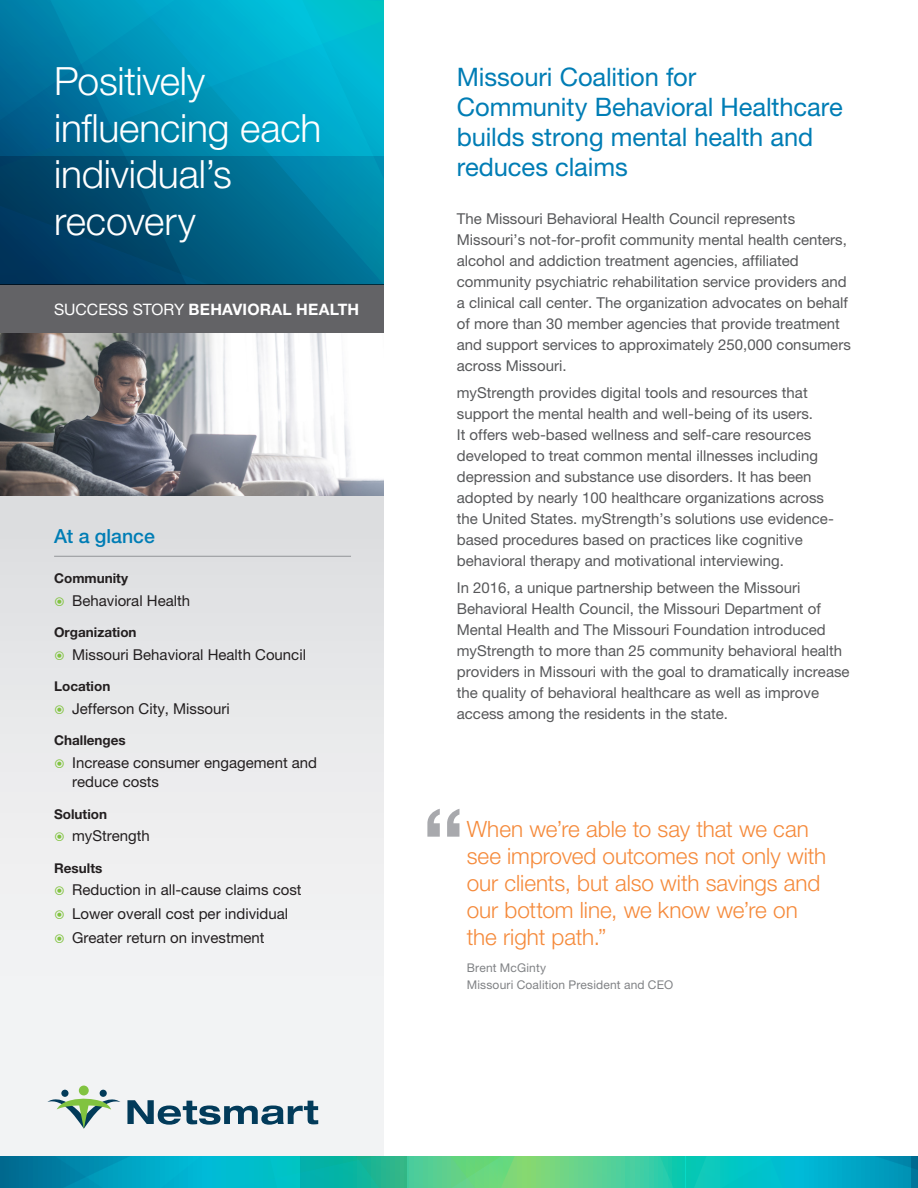
<style>
.page{position:relative;width:918px;height:1188px;background:#fff}
.page>*{position:absolute;margin:0;border:0;box-sizing:border-box;transform-origin:0 0}
.t1{font:500 99px "Helvetica Neue LT Pro";color:#a8a9ad}
.t2{font:300 39px/46.5px "Helvetica Neue LT Pro";letter-spacing:-.005em;color:#fff}
.Title_right_column{font:25.5px/30px "Helvetica Neue LT Pro";letter-spacing:-.005em;color:#007db5}
.Quotation{font:300 22.5px/27px "Helvetica Neue LT Pro";letter-spacing:-.005em;color:#f58a3b}
.t3{font:500 19.5px "Helvetica Neue LT Pro";color:#007db5}
.t4{font:700 15.75px "Helvetica Neue LT Pro";letter-spacing:.01em;color:#fff}
.Intro_copy{font:15px/21px "Helvetica Neue LT Pro";color:#57585a}
.t5{font:15px/19.5px "Helvetica Neue LT Pro";color:#231f20}
.black_subhead_2{font:700 13.5px "Helvetica Neue LT Pro";color:#231f20}
.Quote_name{font:12px "Helvetica Neue LT Pro";letter-spacing:.015em;color:#808285}
.s1{font-weight:400}
</style>
<div class="page">
<div style="left:0;top:487px;width:383px;height:701px;background:linear-gradient(to bottom,#dedfe1,#f8f9fa)"></div>
<svg style="left:127px;top:1100px;width:191px;height:25px"></svg>
<div style="left:61px;top:1090px;width:8px;height:7px;background:#023b5a;border-radius:50%"></div>
<div style="left:100px;top:1090px;width:7px;height:7px;background:#023b5a;border-radius:50%"></div>
<svg style="left:47px;top:1094px;width:73px;height:34px"></svg>
<div style="left:79px;top:1086px;width:10px;height:9px;background:#81c340;border-radius:50%"></div>
<svg style="left:0;top:1157px;width:918px;height:31px;background:#1db6ac"></svg>
<div style="left:0;top:284px;width:383px;height:50px;background:#636366"></div>
<svg style="left:241px;top:186px;width:142px;height:98px;background:#007497"></svg>
<svg style="left:0;top:186px;width:241px;height:98px;background:#00486d"></svg>
<svg style="left:0;top:0;width:383px;height:186px;background:#008eb2"></svg>
<img style="left:0;top:333px;width:383px;height:163px">
<hr style="left:54px;top:556px;width:297px;height:1px;background:#939598">
<svg style="left:55px;top:597px;width:9px;height:9px"></svg>
<svg style="left:55px;top:651px;width:9px;height:9px"></svg>
<svg style="left:55px;top:705px;width:9px;height:9px"></svg>
<svg style="left:55px;top:759px;width:9px;height:9px"></svg>
<svg style="left:55px;top:832px;width:9px;height:9px"></svg>
<svg style="left:55px;top:886px;width:9px;height:9px"></svg>
<svg style="left:55px;top:910px;width:9px;height:9px"></svg>
<svg style="left:55px;top:934px;width:9px;height:9px"></svg>
<p class="t2" style="left:54px;top:57px;width:269px">Positively influencing each individual’s recovery</p>
<p class="t4" style="left:54px;top:299px;width:307px"><span class="s1">SUCCESS STORY</span> BEHAVIORAL HEALTH</p>
<p class="t3" style="left:54px;top:524px;width:102px">At a glance</p>
<p class="black_subhead_2" style="left:54px;top:570px;width:75px">Community</p>
<p class="t5" style="left:72px;top:590px;width:120px">Behavioral Health</p>
<p class="black_subhead_2" style="left:54px;top:624px;width:84px">Organization</p>
<p class="t5" style="left:72px;top:644px;width:235px">Missouri Behavioral Health Council</p>
<p class="black_subhead_2" style="left:54px;top:678px;width:58px">Location</p>
<p class="t5" style="left:72px;top:698px;width:159px">Jefferson City, Missouri</p>
<p class="black_subhead_2" style="left:54px;top:732px;width:73px">Challenges</p>
<p class="t5" style="left:72px;top:752px;width:247px">Increase consumer engagement and reduce costs</p>
<p class="black_subhead_2" style="left:54px;top:806px;width:54px">Solution</p>
<p class="t5" style="left:72px;top:826px;width:79px">myStrength</p>
<p class="black_subhead_2" style="left:54px;top:860px;width:50px">Results</p>
<p class="t5" style="left:72px;top:880px;width:231px">Reduction in all-cause claims cost</p>
<p class="t5" style="left:72px;top:904px;width:218px">Lower overall cost per individual</p>
<p class="t5" style="left:72px;top:928px;width:194px">Greater return on investment</p>
<p class="Title_right_column" style="left:457px;top:61px;width:387px">Missouri Coalition for<br>Community Behavioral Healthcare builds strong mental health and reduces claims</p>
<p class="Intro_copy" style="left:457px;top:208px;width:396px">The Missouri Behavioral Health Council represents Missouri’s not-for-profit community mental health centers, alcohol and addiction treatment agencies, affiliated community psychiatric rehabilitation service providers and a clinical call center. The organization advocates on behalf of more than 30 member agencies that provide treatment and support services to approximately 250,000 consumers across Missouri.</p>
<p class="Intro_copy" style="left:457px;top:382px;width:379px">myStrength provides digital tools and resources that support the mental health and well-being of its users.<br>It offers web-based wellness and self-care resources developed to treat common mental illnesses including depression and substance use disorders. It has been adopted by nearly 100 healthcare organizations across the United States. myStrength’s solutions use evidence&shy;based procedures based on practices like cognitive behavioral therapy and motivational interviewing.</p>
<p class="Intro_copy" style="left:457px;top:577px;width:394px">In 2016, a unique partnership between the Missouri Behavioral Health Council, the Missouri Department of Mental Health and The Missouri Foundation introduced myStrength to more than 25 community behavioral health providers in Missouri with the goal to dramatically increase the quality of behavioral healthcare as well as improve access among the residents in the state.</p>
<p class="t1" style="left:421px;top:785px;width:45px">“</p>
<p class="Quotation" style="left:467px;top:815px;width:361px">When we’re able to say that we can see improved outcomes not only with our clients, but also with savings and our bottom line, we know we’re on the right path.”</p>
<p class="Quote_name" style="left:467px;top:961px;width:81px">Brent McGinty</p>
<p class="Quote_name" style="left:467px;top:977px;width:208px">Missouri Coalition President and CEO</p>
</div>
